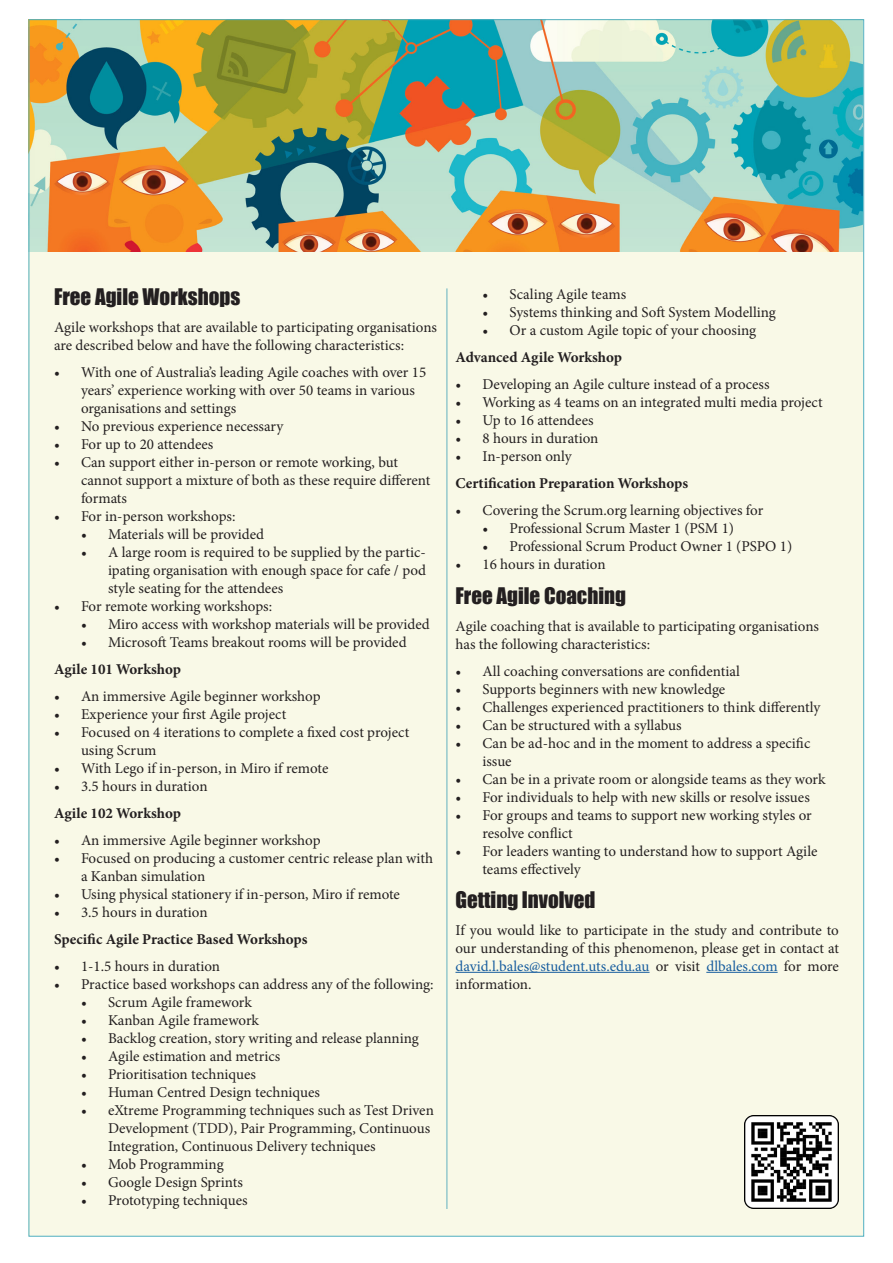
<style>
.page{position:relative;width:893px;height:1263px;background:#fff}
.page>*{position:absolute;margin:0;border:0;box-sizing:border-box;transform-origin:0 0}
.multi_level_bullet_l{font:21px "Impact";color:#231f20}
.multi_level_bullet_l-2{font:15px/18px "Minion Pro";color:#231f20}
.Paragraph_Style_1{font:700 15px "Minion Pro";color:#231f20}
.multi_level_bullet_l-3{font:700 15px "Minion Pro";color:#231f20}
.s1{color:#175d9e}
</style>
<div class="page">
<div style="left:28px;top:19px;width:835px;height:1217px;background:#f9f9e7"></div>
<hr style="left:455px;top:972px;width:195px;height:1px;background:#175d9e">
<hr style="left:706px;top:972px;width:72px;height:1px;background:#175d9e">
<hr style="left:447px;top:288px;width:1px;height:921px;background:#62b1bf">
<img style="left:31px;top:21px;width:831px;height:230px">
<img style="left:744px;top:1115px;width:94px;height:94px">
<p class="multi_level_bullet_l" style="left:54px;top:280px;width:188px">Free Agile Workshops</p>
<p class="multi_level_bullet_l-2" style="left:54px;top:318px;width:384px">Agile workshops that are available to participating organisations are described below and have the following characteristics:</p>
<p class="multi_level_bullet_l-2" style="left:81px;top:363px;width:347px;text-indent:-27px">• With one of Australia’s leading Agile coaches with over 15 years’ experience working with over 50 teams in various organisations and settings</p>
<p class="multi_level_bullet_l-2" style="left:54px;top:417px;width:231px">• No previous experience necessary</p>
<p class="multi_level_bullet_l-2" style="left:54px;top:435px;width:161px">• For up to 20 attendees</p>
<p class="multi_level_bullet_l-2" style="left:81px;top:453px;width:351px;text-indent:-27px">• Can support either in-person or remote working, but cannot support a mixture of both as these require different formats</p>
<p class="multi_level_bullet_l-2" style="left:54px;top:507px;width:183px">• For in-person workshops:</p>
<p class="multi_level_bullet_l-2" style="left:81px;top:525px;width:185px">• Materials will be provided</p>
<p class="multi_level_bullet_l-2" style="left:108px;top:543px;width:320px;text-align:justify;text-indent:-27px">• A large room is required to be supplied by the partic&shy;ipating organisation with enough space for cafe / pod style seating for the attendees</p>
<p class="multi_level_bullet_l-2" style="left:54px;top:597px;width:220px">• For remote working workshops:</p>
<p class="multi_level_bullet_l-2" style="left:81px;top:615px;width:350px">• Miro access with workshop materials will be provided</p>
<p class="multi_level_bullet_l-2" style="left:81px;top:633px;width:327px">• Microsoft Teams breakout rooms will be provided</p>
<p class="multi_level_bullet_l-3" style="left:54px;top:659px;width:128px">Agile 101 Workshop</p>
<p class="multi_level_bullet_l-2" style="left:54px;top:687px;width:268px">• An immersive Agile beginner workshop</p>
<p class="multi_level_bullet_l-2" style="left:54px;top:705px;width:234px">• Experience your first Agile project</p>
<p class="multi_level_bullet_l-2" style="left:81px;top:723px;width:330px;text-indent:-27px">• Focused on 4 iterations to complete a fixed cost project using Scrum</p>
<p class="multi_level_bullet_l-2" style="left:54px;top:759px;width:276px">• With Lego if in-person, in Miro if remote</p>
<p class="multi_level_bullet_l-2" style="left:54px;top:777px;width:155px">• 3.5 hours in duration</p>
<p class="Paragraph_Style_1" style="left:54px;top:803px;width:128px">Agile 102 Workshop</p>
<p class="multi_level_bullet_l-2" style="left:54px;top:831px;width:268px">• An immersive Agile beginner workshop</p>
<p class="multi_level_bullet_l-2" style="left:81px;top:849px;width:354px;text-indent:-27px">• Focused on producing a customer centric release plan with a Kanban simulation</p>
<p class="multi_level_bullet_l-2" style="left:54px;top:885px;width:347px">• Using physical stationery if in-person, Miro if remote</p>
<p class="multi_level_bullet_l-2" style="left:54px;top:903px;width:155px">• 3.5 hours in duration</p>
<p class="Paragraph_Style_1" style="left:54px;top:929px;width:255px">Specific Agile Practice Based Workshops</p>
<p class="multi_level_bullet_l-2" style="left:54px;top:957px;width:168px">• 1-1.5 hours in duration</p>
<p class="multi_level_bullet_l-2" style="left:54px;top:975px;width:381px">• Practice based workshops can address any of the following:</p>
<p class="multi_level_bullet_l-2" style="left:81px;top:993px;width:172px">• Scrum Agile framework</p>
<p class="multi_level_bullet_l-2" style="left:81px;top:1011px;width:180px">• Kanban Agile framework</p>
<p class="multi_level_bullet_l-2" style="left:81px;top:1029px;width:339px">• Backlog creation, story writing and release planning</p>
<p class="multi_level_bullet_l-2" style="left:81px;top:1047px;width:201px">• Agile estimation and metrics</p>
<p class="multi_level_bullet_l-2" style="left:81px;top:1065px;width:177px">• Prioritisation techniques</p>
<p class="multi_level_bullet_l-2" style="left:81px;top:1083px;width:240px">• Human Centred Design techniques</p>
<p class="multi_level_bullet_l-2" style="left:108px;top:1101px;width:327px;text-indent:-27px">• eXtreme Programming techniques such as Test Driven<br>Development (TDD), Pair Programming, Continuous<br>Integration, Continuous Delivery techniques</p>
<p class="multi_level_bullet_l-2" style="left:81px;top:1155px;width:144px">• Mob Programming</p>
<p class="multi_level_bullet_l-2" style="left:81px;top:1173px;width:163px">• Google Design Sprints</p>
<p class="multi_level_bullet_l-2" style="left:81px;top:1191px;width:168px">• Prototyping techniques</p>
<p class="multi_level_bullet_l-2" style="left:482px;top:286px;width:145px">• Scaling Agile teams</p>
<p class="multi_level_bullet_l-2" style="left:482px;top:304px;width:295px">• Systems thinking and Soft System Modelling</p>
<p class="multi_level_bullet_l-2" style="left:482px;top:322px;width:275px">• Or a custom Agile topic of your choosing</p>
<p class="Paragraph_Style_1" style="left:455px;top:347px;width:168px">Advanced Agile Workshop</p>
<p class="multi_level_bullet_l-2" style="left:455px;top:376px;width:316px">• Developing an Agile culture instead of a process</p>
<p class="multi_level_bullet_l-2" style="left:455px;top:394px;width:369px">• Working as 4 teams on an integrated multi media project</p>
<p class="multi_level_bullet_l-2" style="left:455px;top:412px;width:140px">• Up to 16 attendees</p>
<p class="multi_level_bullet_l-2" style="left:455px;top:430px;width:144px">• 8 hours in duration</p>
<p class="multi_level_bullet_l-2" style="left:455px;top:448px;width:118px">• In-person only</p>
<p class="Paragraph_Style_1" style="left:455px;top:473px;width:234px">Certification Preparation Workshops</p>
<p class="multi_level_bullet_l-2" style="left:455px;top:502px;width:309px">• Covering the Scrum.org learning objectives for</p>
<p class="multi_level_bullet_l-2" style="left:482px;top:520px;width:253px">• Professional Scrum Master 1 (PSM 1)</p>
<p class="multi_level_bullet_l-2" style="left:482px;top:538px;width:311px">• Professional Scrum Product Owner 1 (PSPO 1)</p>
<p class="multi_level_bullet_l-2" style="left:455px;top:556px;width:152px">• 16 hours in duration</p>
<p class="multi_level_bullet_l" style="left:455px;top:579px;width:172px">Free Agile Coaching</p>
<p class="multi_level_bullet_l-2" style="left:455px;top:617px;width:365px">Agile coaching that is available to participating organisations has the following characteristics:</p>
<p class="multi_level_bullet_l-2" style="left:455px;top:662px;width:286px">• All coaching conversations are confidential</p>
<p class="multi_level_bullet_l-2" style="left:455px;top:680px;width:271px">• Supports beginners with new knowledge</p>
<p class="multi_level_bullet_l-2" style="left:455px;top:698px;width:366px">• Challenges experienced practitioners to think differently</p>
<p class="multi_level_bullet_l-2" style="left:455px;top:716px;width:228px">• Can be structured with a syllabus</p>
<p class="multi_level_bullet_l-2" style="left:482px;top:734px;width:329px;text-indent:-27px">• Can be ad-hoc and in the moment to address a specific issue</p>
<p class="multi_level_bullet_l-2" style="left:455px;top:770px;width:371px">• Can be in a private room or alongside teams as they work</p>
<p class="multi_level_bullet_l-2" style="left:455px;top:788px;width:356px">• For individuals to help with new skills or resolve issues</p>
<p class="multi_level_bullet_l-2" style="left:482px;top:806px;width:331px;text-indent:-27px">• For groups and teams to support new working styles or resolve conflict</p>
<p class="multi_level_bullet_l-2" style="left:482px;top:842px;width:337px;text-indent:-27px">• For leaders wanting to understand how to support Agile teams effectively</p>
<p class="multi_level_bullet_l" style="left:455px;top:883px;width:141px">Getting Involved</p>
<p class="multi_level_bullet_l-2" style="left:455px;top:921px;width:385px;text-align:justify">If you would like to participate in the study and contribute to our understanding of this phenomenon, please get in contact at <span class="s1">david.l.bales@student.uts.edu.au</span> or visit <span class="s1">dlbales.com</span> for more information.</p>
</div>
